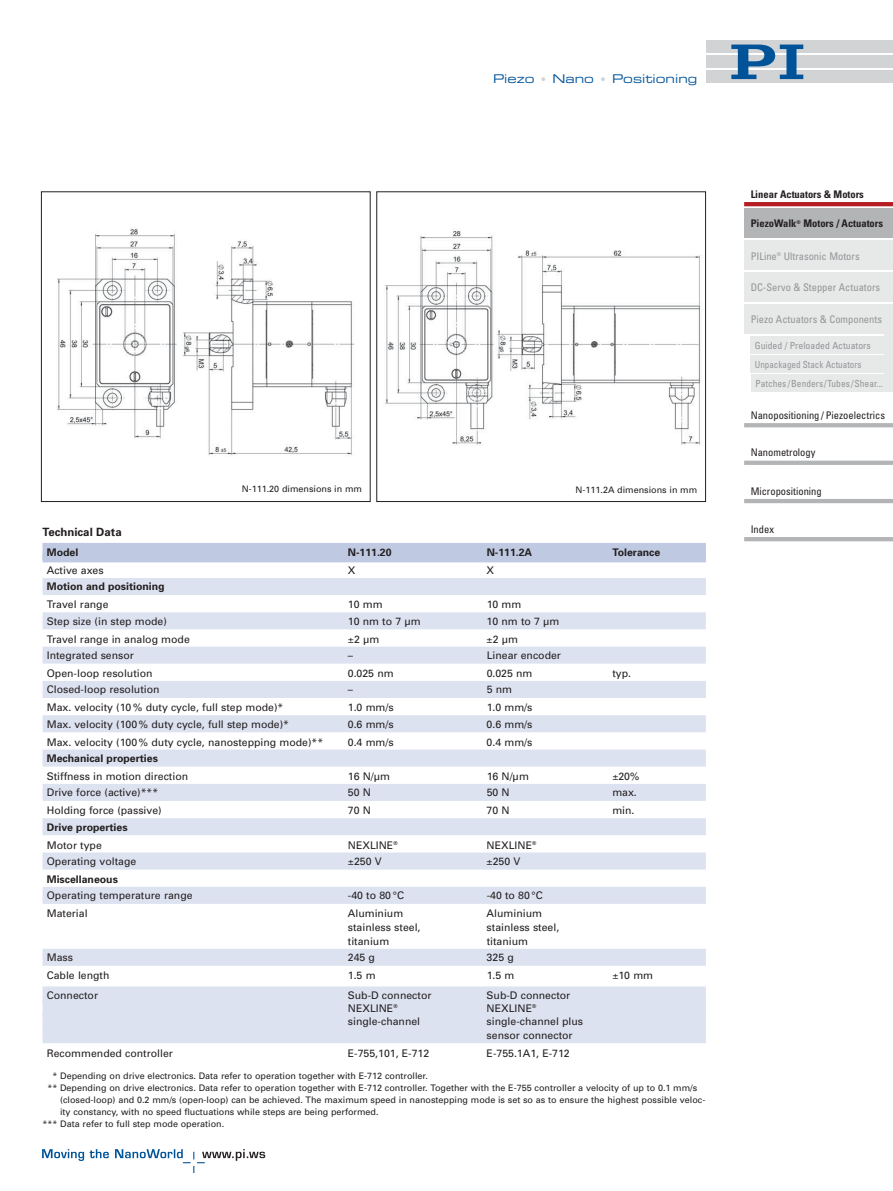
<style>
.page{position:relative;width:893px;height:1191px;background:#fff}
.page>*{position:absolute;margin:0;border:0;box-sizing:border-box;transform-origin:0 0}
.t1{font:12px "Eurostile Extended Two";color:#005399}
.t2{font:700 11.4px "Univers";color:#231f20}
.t3{font:10.5px/13.2px "Univers";color:#231f20}
.t4{font:700 10.5px "Univers";color:#231f20}
.t5{font:condensed 10.5px "Univers";color:#939598}
.t6{font:condensed 10.5px "Univers";color:#231f20}
.t7{font:700 condensed 10.5px "Univers";color:#231f20}
.t8{font:condensed 9.75px "Univers";color:#939598}
.t9{font:condensed 9.75px "Univers";color:#939598;scale:.93 1}
.t10{font:9px "Univers";color:#231f20}
.s1{font-size:10.5px;color:#d1d3d4}
</style>
<div class="page">
<div style="left:706px;top:41px;width:187px;height:12px;background:#d1d3d4"></div>
<div style="left:706px;top:56px;width:187px;height:12px;background:#d1d3d4"></div>
<div style="left:706px;top:71px;width:187px;height:12px;background:#d1d3d4"></div>
<svg style="left:731px;top:45px;width:72px;height:34px"></svg>
<svg style="left:42px;top:1149px;width:223px;height:23px"></svg>
<div style="left:43px;top:543px;width:663px;height:19px;background:#c0c9e2"></div>
<div style="left:43px;top:578px;width:663px;height:17px;background:#dde2f0"></div>
<div style="left:43px;top:612px;width:663px;height:17px;background:#dde2f0"></div>
<div style="left:43px;top:646px;width:663px;height:17px;background:#dde2f0"></div>
<div style="left:43px;top:681px;width:663px;height:17px;background:#dde2f0"></div>
<div style="left:43px;top:715px;width:663px;height:17px;background:#dde2f0"></div>
<div style="left:43px;top:749px;width:663px;height:17px;background:#dde2f0"></div>
<div style="left:43px;top:784px;width:663px;height:17px;background:#dde2f0"></div>
<div style="left:43px;top:818px;width:663px;height:17px;background:#dde2f0"></div>
<div style="left:43px;top:852px;width:663px;height:17px;background:#dde2f0"></div>
<div style="left:43px;top:887px;width:663px;height:17px;background:#dde2f0"></div>
<div style="left:43px;top:948px;width:663px;height:17px;background:#dde2f0"></div>
<div style="left:43px;top:986px;width:663px;height:17px;background:#dde2f0"></div>
<div style="left:43px;top:999px;width:663px;height:17px;background:#dde2f0"></div>
<div style="left:43px;top:1013px;width:663px;height:17px;background:#dde2f0"></div>
<div style="left:43px;top:1028px;width:663px;height:15px;background:#dde2f0"></div>
<div style="left:744px;top:272px;width:149px;height:30px;background:#e7e8e8"></div>
<div style="left:744px;top:304px;width:149px;height:30px;background:#e7e8e8"></div>
<div style="left:744px;top:208px;width:149px;height:30px;background:#b2b4b6"></div>
<div style="left:744px;top:240px;width:149px;height:30px;background:#e7e8e8"></div>
<hr style="left:744px;top:202px;width:149px;height:4px;background:#b61d22">
<hr style="left:744px;top:423px;width:149px;height:4px;background:#b2b4b6">
<div style="left:750px;top:355px;width:143px;height:17px;background:#e7e8e8"></div>
<div style="left:750px;top:336px;width:143px;height:17px;background:#e7e8e8"></div>
<div style="left:744px;top:460px;width:149px;height:5px;background:#b2b4b6"></div>
<hr style="left:744px;top:499px;width:149px;height:4px;background:#b2b4b6">
<div style="left:751px;top:374px;width:142px;height:17px;background:#e7e8e8"></div>
<hr style="left:744px;top:537px;width:149px;height:4px;background:#b2b4b6">
<div style="left:884px;top:332px;width:9px;height:58px;background:#e7e8e8"></div>
<svg style="left:41px;top:191px;width:665px;height:311px"></svg>
<img style="left:49px;top:223px;width:314px;height:248px">
<img style="left:381px;top:225px;width:321px;height:244px">
<p class="t1" style="left:493px;top:74px;width:206px">Piezo <span class="s1">•</span> Nano <span class="s1">•</span> Positioning</p>
<p class="t10" style="left:242px;top:486px;width:122px">N-111.20 dimensions in mm</p>
<p class="t10" style="left:575px;top:486px;width:123px">N-111.2A dimensions in mm</p>
<p class="t2" style="left:43px;top:527px;width:81px">Technical Data</p>
<p class="t4" style="left:47px;top:548px;width:33px">Model</p>
<p class="t4" style="left:348px;top:548px;width:45px">N-111.20</p>
<p class="t4" style="left:487px;top:548px;width:47px">N-111.2A</p>
<p class="t4" style="left:612px;top:548px;width:50px">Tolerance</p>
<p class="t3" style="left:47px;top:564px;width:58px">Active axes</p>
<p class="t3" style="left:348px;top:564px;width:9px">X</p>
<p class="t3" style="left:487px;top:564px;width:9px">X</p>
<p class="t4" style="left:47px;top:583px;width:119px">Motion and positioning</p>
<p class="t3" style="left:47px;top:599px;width:63px">Travel range</p>
<p class="t3" style="left:348px;top:599px;width:36px">10 mm</p>
<p class="t3" style="left:487px;top:599px;width:36px">10 mm</p>
<p class="t3" style="left:47px;top:615px;width:122px">Step size (in step mode)</p>
<p class="t3" style="left:348px;top:615px;width:74px">10 nm to 7 μm</p>
<p class="t3" style="left:487px;top:615px;width:74px">10 nm to 7 μm</p>
<p class="t3" style="left:47px;top:633px;width:145px">Travel range in analog mode</p>
<p class="t3" style="left:348px;top:633px;width:33px">±2 μm</p>
<p class="t3" style="left:487px;top:633px;width:33px">±2 μm</p>
<p class="t3" style="left:47px;top:649px;width:89px">Integrated sensor</p>
<p class="t3" style="left:348px;top:649px;width:7px">–</p>
<p class="t3" style="left:487px;top:649px;width:76px">Linear encoder</p>
<p class="t3" style="left:47px;top:667px;width:107px">Open-loop resolution</p>
<p class="t3" style="left:348px;top:667px;width:47px">0.025 nm</p>
<p class="t3" style="left:487px;top:667px;width:47px">0.025 nm</p>
<p class="t3" style="left:612px;top:667px;width:20px">typ.</p>
<p class="t3" style="left:47px;top:684px;width:114px">Closed-loop resolution</p>
<p class="t3" style="left:348px;top:684px;width:7px">–</p>
<p class="t3" style="left:487px;top:684px;width:27px">5 nm</p>
<p class="t3" style="left:47px;top:702px;width:238px">Max. velocity (10 % duty cycle, full step mode)*</p>
<p class="t3" style="left:348px;top:702px;width:47px">1.0 mm/s</p>
<p class="t3" style="left:487px;top:702px;width:47px">1.0 mm/s</p>
<p class="t3" style="left:47px;top:718px;width:244px">Max. velocity (100 % duty cycle, full step mode)*</p>
<p class="t3" style="left:348px;top:718px;width:47px">0.6 mm/s</p>
<p class="t3" style="left:487px;top:718px;width:47px">0.6 mm/s</p>
<p class="t3" style="left:47px;top:736px;width:278px">Max. velocity (100 % duty cycle, nanostepping mode)**</p>
<p class="t3" style="left:348px;top:736px;width:47px">0.4 mm/s</p>
<p class="t3" style="left:487px;top:736px;width:47px">0.4 mm/s</p>
<p class="t4" style="left:47px;top:754px;width:113px">Mechanical properties</p>
<p class="t3" style="left:47px;top:770px;width:143px">Stiffness in motion direction</p>
<p class="t3" style="left:348px;top:770px;width:44px">16 N/μm</p>
<p class="t3" style="left:487px;top:770px;width:44px">16 N/μm</p>
<p class="t3" style="left:612px;top:770px;width:29px">±20%</p>
<p class="t3" style="left:47px;top:787px;width:113px">Drive force (active)***</p>
<p class="t3" style="left:348px;top:787px;width:25px">50 N</p>
<p class="t3" style="left:487px;top:787px;width:25px">50 N</p>
<p class="t3" style="left:612px;top:787px;width:26px">max.</p>
<p class="t3" style="left:47px;top:805px;width:116px">Holding force (passive)</p>
<p class="t3" style="left:348px;top:805px;width:25px">70 N</p>
<p class="t3" style="left:487px;top:805px;width:25px">70 N</p>
<p class="t3" style="left:612px;top:805px;width:24px">min.</p>
<p class="t4" style="left:47px;top:823px;width:82px">Drive properties</p>
<p class="t3" style="left:47px;top:839px;width:57px">Motor type</p>
<p class="t3" style="left:348px;top:839px;width:51px">NEXLINE<sup>®</sup></p>
<p class="t3" style="left:487px;top:839px;width:51px">NEXLINE<sup>®</sup></p>
<p class="t3" style="left:47px;top:855px;width:91px">Operating voltage</p>
<p class="t3" style="left:348px;top:855px;width:35px">±250 V</p>
<p class="t3" style="left:487px;top:855px;width:35px">±250 V</p>
<p class="t4" style="left:47px;top:875px;width:73px">Miscellaneous</p>
<p class="t3" style="left:47px;top:889px;width:147px">Operating temperature range</p>
<p class="t3" style="left:348px;top:889px;width:58px">-40 to 80 °C</p>
<p class="t3" style="left:487px;top:889px;width:58px">-40 to 80 °C</p>
<p class="t3" style="left:47px;top:908px;width:42px">Material</p>
<p class="t3" style="left:348px;top:908px;width:57px">Aluminium</p>
<p class="t3" style="left:487px;top:908px;width:57px">Aluminium</p>
<p class="t3" style="left:348px;top:921px;width:74px">stainless steel,</p>
<p class="t3" style="left:487px;top:921px;width:74px">stainless steel,</p>
<p class="t3" style="left:348px;top:935px;width:43px">titanium</p>
<p class="t3" style="left:487px;top:935px;width:43px">titanium</p>
<p class="t3" style="left:47px;top:951px;width:28px">Mass</p>
<p class="t3" style="left:348px;top:951px;width:29px">245 g</p>
<p class="t3" style="left:487px;top:951px;width:29px">325 g</p>
<p class="t3" style="left:47px;top:969px;width:64px">Cable length</p>
<p class="t3" style="left:348px;top:969px;width:29px">1.5 m</p>
<p class="t3" style="left:487px;top:969px;width:29px">1.5 m</p>
<p class="t3" style="left:612px;top:969px;width:42px">±10 mm</p>
<p class="t3" style="left:47px;top:989px;width:53px">Connector</p>
<p class="t3" style="left:348px;top:989px;width:85px">Sub-D connector</p>
<p class="t3" style="left:487px;top:989px;width:85px">Sub-D connector</p>
<p class="t3" style="left:348px;top:1002px;width:51px">NEXLINE<sup>®</sup></p>
<p class="t3" style="left:487px;top:1002px;width:51px">NEXLINE<sup>®</sup></p>
<p class="t3" style="left:348px;top:1016px;width:74px">single-channel</p>
<p class="t3" style="left:487px;top:1016px;width:98px">single-channel plus sensor connector</p>
<p class="t3" style="left:47px;top:1047px;width:128px">Recommended controller</p>
<p class="t3" style="left:348px;top:1047px;width:83px">E-755,101, E-712</p>
<p class="t3" style="left:487px;top:1047px;width:85px">E-755.1A1, E-712</p>
<p class="t10" style="left:53px;top:1072px;width:377px">* Depending on drive electronics. Data refer to operation together with E-712 controller.</p>
<p class="t10" style="left:48px;top:1084px;width:651px">** Depending on drive electronics. Data refer to operation together with E-712 controller. Together with the E-755 controller a velocity of up to 0.1 mm/s</p>
<p class="t10" style="left:60px;top:1096px;width:647px">(closed-loop) and 0.2 mm/s (open-loop) can be achieved. The maximum speed in nanostepping mode is set so as to ensure the highest possible veloc-</p>
<p class="t10" style="left:60px;top:1108px;width:320px">ity constancy, with no speed fluctuations while steps are being performed.</p>
<p class="t10" style="left:43px;top:1120px;width:183px">*** Data refer to full step mode operation.</p>
<p class="t7" style="left:751px;top:190px;width:115px">Linear Actuators &amp; Motors</p>
<p class="t7" style="left:751px;top:220px;width:134px">PiezoWalk<sup>®</sup> Motors / Actuators</p>
<p class="t5" style="left:751px;top:252px;width:111px">PILine<sup>®</sup> Ultrasonic Motors</p>
<p class="t5" style="left:751px;top:284px;width:131px">DC-Servo &amp; Stepper Actuators</p>
<p class="t5" style="left:751px;top:316px;width:133px">Piezo Actuators &amp; Components</p>
<p class="t8" style="left:755px;top:341px;width:117px">Guided / Preloaded Actuators</p>
<p class="t9" style="left:755px;top:360px;width:116px">Unpackaged Stack Actuators</p>
<p class="t8" style="left:755px;top:380px;width:129px">Patches/Benders/Tubes/Shear...</p>
<p class="t6" style="left:751px;top:411px;width:136px">Nanopositioning / Piezoelectrics</p>
<p class="t6" style="left:751px;top:449px;width:66px">Nanometrology</p>
<p class="t6" style="left:751px;top:487px;width:73px">Micropositioning</p>
<p class="t6" style="left:751px;top:525px;width:25px">Index</p>
</div>
